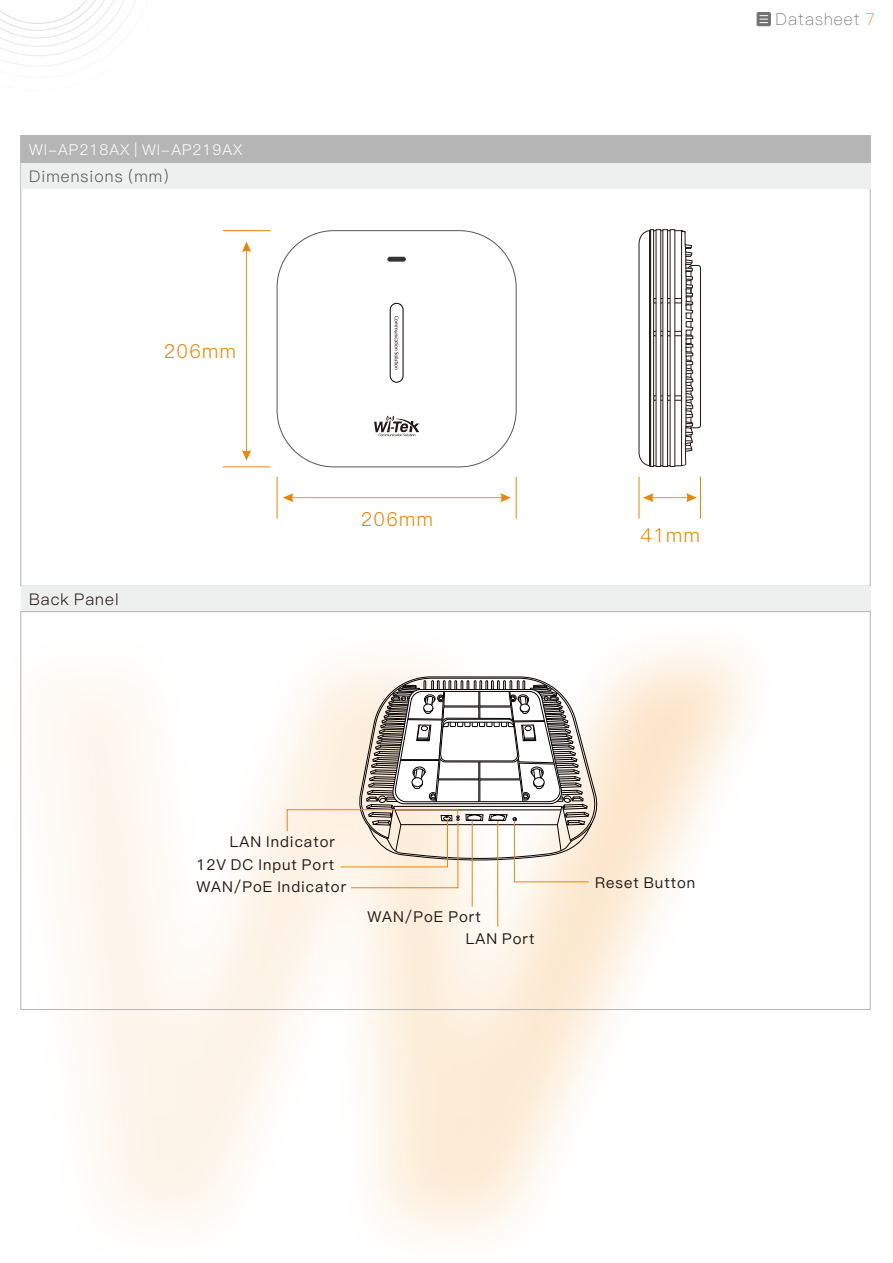
<style>
.page{position:relative;width:893px;height:1263px;background:#fff}
.page>*{position:absolute;margin:0;border:0;box-sizing:border-box;transform-origin:0 0}
.t1{font:19.2px "Ping Fang SC Regular";letter-spacing:.065em;color:#f08300}
.t2{font:16.5px "Ping Fang SC Light";letter-spacing:.065em;color:#717171}
.t3{font:16.05px "Ping Fang SC Regular";letter-spacing:.065em;color:#595857}
.t4{font:16.05px "Ping Fang SC Regular";letter-spacing:.065em;color:#231916}
.t5{font:15px "Ping Fang SC Medium";letter-spacing:.065em;color:#231916}
.t6{font:15px "Ping Fang SC Regular";letter-spacing:.065em;color:#fff}
.s1{color:#f08300}
</style>
<div class="page">
<svg style="left:0;top:0;width:136px;height:66px"></svg>
<img style="left:20px;top:564px;width:730px;height:673px">
<div style="left:20px;top:135px;width:851px;height:29px;background:#b5b5b6"></div>
<div style="left:21px;top:163px;width:849px;height:25px;background:#eeefef"></div>
<div style="left:21px;top:586px;width:849px;height:26px;background:#eeefef"></div>
<svg style="left:757px;top:12px;width:14px;height:14px"></svg>
<svg style="left:760px;top:15px;width:8px;height:8px"></svg>
<hr style="left:497px;top:821px;width:1px;height:105px;background:#f08300">
<hr style="left:472px;top:820px;width:1px;height:87px;background:#f08300">
<svg style="left:286px;top:677px;width:314px;height:211px"></svg>
<hr style="left:223px;top:230px;width:47px;height:1px;background:#f08300">
<hr style="left:223px;top:466px;width:47px;height:1px;background:#f08300">
<svg style="left:242px;top:241px;width:9px;height:220px"></svg>
<hr style="left:277px;top:477px;width:1px;height:42px;background:#f08300">
<hr style="left:516px;top:477px;width:1px;height:42px;background:#f08300">
<svg style="left:283px;top:493px;width:228px;height:9px"></svg>
<div style="left:277px;top:230px;width:239px;height:237px;background:#fff;border:1px solid #595857;border-radius:57px"></div>
<svg style="left:374px;top:416px;width:45px;height:20px"></svg>
<div style="left:387px;top:257px;width:19px;height:5px;background:#343435;border-radius:2px"></div>
<div style="left:390px;top:303px;width:13px;height:79px;border:1px solid #060101;border-radius:6px"></div>
<svg style="left:395px;top:316px;width:4px;height:54px"></svg>
<svg style="left:639px;top:229px;width:62px;height:238px"></svg>
<hr style="left:639px;top:477px;width:1px;height:42px;background:#f08300">
<svg style="left:643px;top:493px;width:54px;height:9px"></svg>
<hr style="left:700px;top:477px;width:1px;height:42px;background:#f08300">
<p class="t6" style="left:29px;top:142px;width:215px">WI-AP218AX | WI-AP219AX</p>
<p class="t3" style="left:29px;top:168px;width:141px">Dimensions (mm)</p>
<p class="t1" style="left:164px;top:341px;width:74px">206mm</p>
<p class="t4" style="left:29px;top:591px;width:91px">Back Panel</p>
<p class="t1" style="left:361px;top:509px;width:74px">206mm</p>
<p class="t2" style="left:776px;top:11px;width:101px">Datasheet <span class="s1">7</span></p>
<p class="t1" style="left:641px;top:526px;width:61px">41mm</p>
<p class="t5" style="left:230px;top:834px;width:107px">LAN Indicator</p>
<p class="t5" style="left:196px;top:857px;width:139px">12V DC Input Port</p>
<p class="t5" style="left:196px;top:879px;width:151px">WAN/PoE Indicator</p>
<p class="t5" style="left:367px;top:909px;width:115px">WAN/PoE Port</p>
<p class="t5" style="left:466px;top:931px;width:70px">LAN Port</p>
<p class="t5" style="left:595px;top:875px;width:102px">Reset Button</p>
</div>
